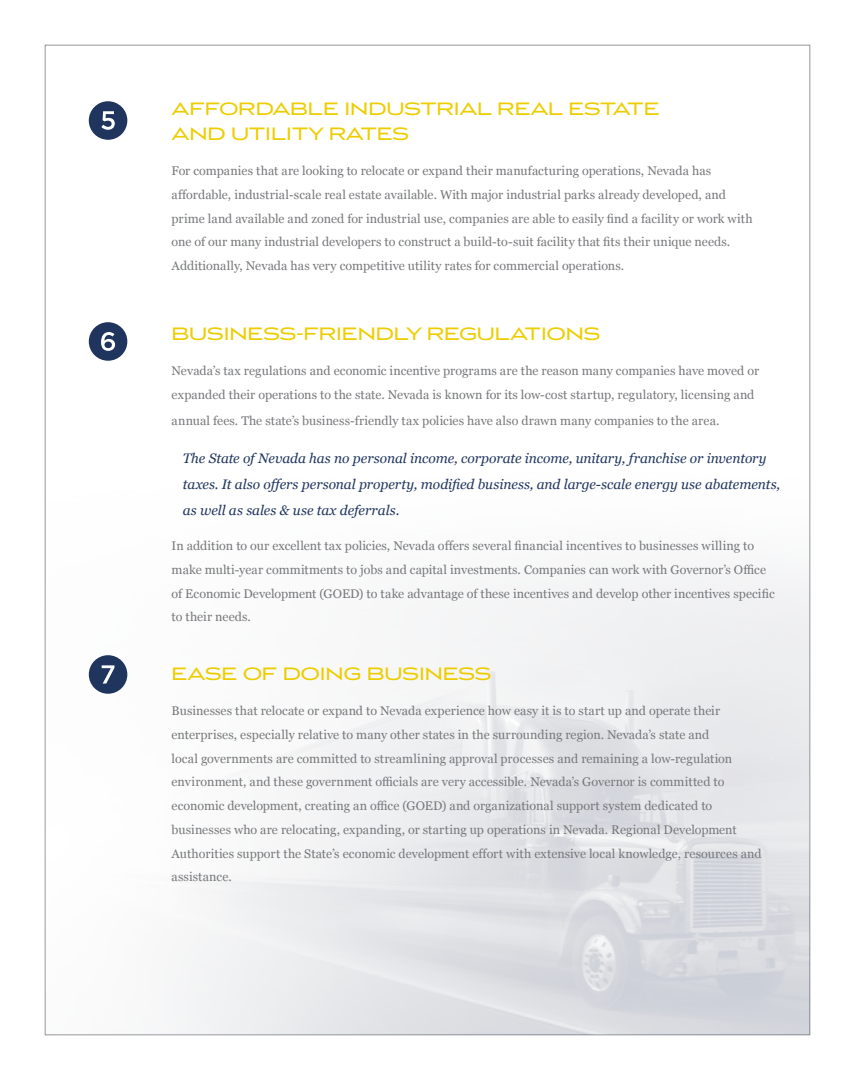
<style>
.page{position:relative;width:855px;height:1080px;background:#fff}
.page>*{position:absolute;margin:0;border:0;box-sizing:border-box;transform-origin:0 0}
.t1{font:20px/25px "Luxury Gold";color:#edcd00}
.t2{font:italic 13.75px/26.2px "Georgia";letter-spacing:-.005em;color:#1f355e}
.t3{font:12.5px/23.8px "Georgia";letter-spacing:.005em;color:#77787b}
</style>
<div class="page">
<svg style="left:89px;top:655px;width:38px;height:39px"></svg>
<svg style="left:89px;top:322px;width:38px;height:39px"></svg>
<svg style="left:89px;top:101px;width:38px;height:39px"></svg>
<h1 class="t1" style="left:172px;top:97px;width:489px">AFFORDABLE INDUSTRIAL REAL ESTATE<br>AND UTILITY RATES</h1>
<p class="t3" style="left:172px;top:158px;width:583px">For companies that are looking to relocate or expand their manufacturing operations, Nevada has affordable, industrial-scale real estate available. With major industrial parks already developed, and prime land available and zoned for industrial use, companies are able to easily find a facility or work with one of our many industrial developers to construct a build-to-suit facility that fits their unique needs.<br>Additionally, Nevada has very competitive utility rates for commercial operations.</p>
<h1 class="t1" style="left:172px;top:322px;width:430px">BUSINESS-FRIENDLY REGULATIONS</h1>
<p class="t3" style="left:172px;top:358px;width:589px">Nevada’s tax regulations and economic incentive programs are the reason many companies have moved or expanded their operations to the state. Nevada is known for its low-cost startup, regulatory, licensing and</p>
<p class="t3" style="left:172px;top:408px;width:549px">annual fees. The state’s business-friendly tax policies have also drawn many companies to the area.</p>
<p class="t2" style="left:183px;top:444px;width:599px">The State of Nevada has no personal income, corporate income, unitary, franchise or inventory taxes. It also offers personal property, modified business, and large-scale energy use abatements, as well as sales &amp; use tax deferrals.</p>
<p class="t3" style="left:172px;top:533px;width:605px">In addition to our excellent tax policies, Nevada offers several financial incentives to businesses willing to make multi-year commitments to jobs and capital investments. Companies can work with Governor’s Office of Economic Development (GOED) to take advantage of these incentives and develop other incentives specific to their needs.</p>
<h1 class="t1" style="left:172px;top:662px;width:321px">EASE OF DOING BUSINESS</h1>
<p class="t3" style="left:172px;top:698px;width:592px">Businesses that relocate or expand to Nevada experience how easy it is to start up and operate their enterprises, especially relative to many other states in the surrounding region. Nevada’s state and<br>local governments are committed to streamlining approval processes and remaining a low-regulation environment, and these government officials are very accessible. Nevada’s Governor is committed to economic development, creating an office (GOED) and organizational support system dedicated to businesses who are relocating, expanding, or starting up operations in Nevada. Regional Development Authorities support the State’s economic development effort with extensive local knowledge, resources and assistance.</p>
</div>
